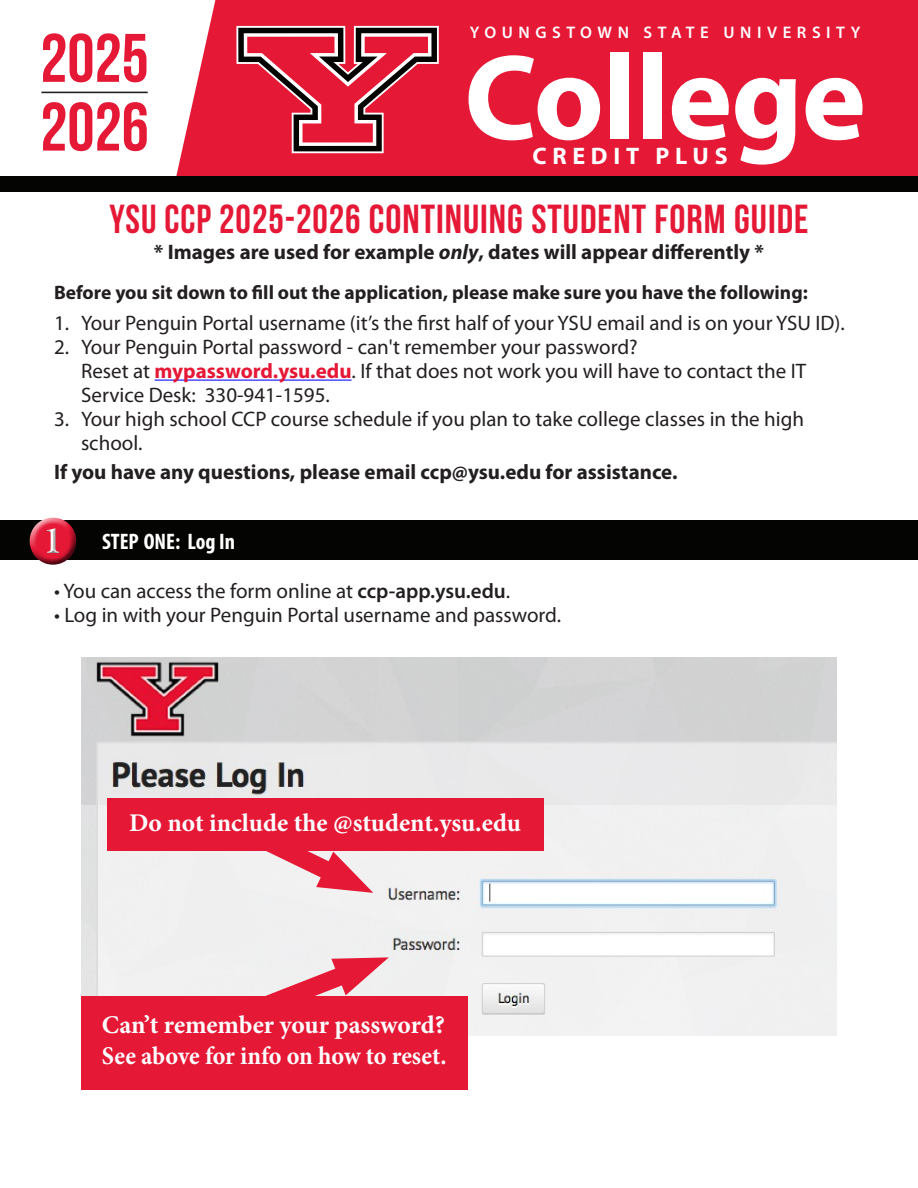
<style>
.page{position:relative;width:918px;height:1188px;background:#fff}
.page>*{position:absolute;margin:0;border:0;box-sizing:border-box;transform-origin:0 0}
.t1{font:700 122.4px "Myriad Pro";letter-spacing:-.01em;color:#fff}
.t2{font:700 68.4px/68.7px "Bebas Neue";color:#e51836}
.t3{font:700 40.5px "Bebas Neue";letter-spacing:.025em;color:#e51836;scale:.96 1}
.t4{font:700 25.5px/30.6px "Minion Pro";letter-spacing:-.005em;color:#fff}
.t5{font:700 24px "Myriad Pro";letter-spacing:.24em;color:#fff}
.t6{font:700 condensed 22.5px "Myriad Pro";color:#fff}
.t7{font:21px/24px "Myriad Pro";color:#231f20}
.t8{font:700 21px "Myriad Pro";color:#231f20}
.t9{font:700 19.5px "Myriad Pro";color:#231f20}
.t10{font:600 16.8px "Myriad Pro";letter-spacing:.33em;color:#fff}
.s1{font-style:italic}
.s2{font-weight:700;color:#e51836}
.s3{font-family:"Minion Pro";font-stretch:normal;font-size:39.3px}
.s4{font-weight:600}
</style>
<div class="page">
<hr style="left:155px;top:380px;width:197px;height:1px;background:#00f">
<div style="left:0;top:520px;width:918px;height:40px;background:#040503"></div>
<div style="left:29px;top:516px;width:49px;height:38px;background:#fff;opacity:.75"></div>
<div style="left:29px;top:524px;width:49px;height:43px;background:#231f20;opacity:.75"></div>
<div style="left:39px;top:520px;width:29px;height:36px;background:#fff;opacity:.75"></div>
<div style="left:39px;top:523px;width:29px;height:38px;background:#231f20;opacity:.75"></div>
<img style="left:81px;top:657px;width:756px;height:378px">
<div style="left:107px;top:798px;width:436px;height:53px;background:#e51836"></div>
<svg style="left:231px;top:851px;width:142px;height:52px"></svg>
<div style="left:81px;top:996px;width:387px;height:94px;background:#e51836"></div>
<svg style="left:244px;top:946px;width:145px;height:50px"></svg>
<div style="left:55px;top:0;width:863px;height:187px;background:#e51836"></div>
<svg style="left:41px;top:0;width:174px;height:176px"></svg>
<div style="left:0;top:176px;width:918px;height:16px;background:#040503"></div>
<hr style="left:41px;top:92px;width:107px;height:1px;background:#231f20">
<svg style="left:236px;top:26px;width:203px;height:127px"></svg>
<p class="t2" style="left:40px;top:23px;width:110px">2025<br>2026</p>
<p class="t10" style="left:470px;top:22px;width:392px">YOUNGSTOWN STATE UNIVERSITY</p>
<p class="t1" style="left:464px;top:18px;width:403px">College</p>
<p class="t5" style="left:532px;top:140px;width:197px">CREDIT PLUS</p>
<p class="t3" style="left:109px;top:197px;width:730px">YSU CCP 2025-2026 CONTINUING STUDENT FORM GUIDE</p>
<p class="t8" style="left:154px;top:239px;width:612px">* Images are used for example <span class="s1">only</span>, dates will appear differently *</p>
<p class="t9" style="left:54px;top:280px;width:755px">Before you sit down to fill out the application, please make sure you have the following:</p>
<p class="t7" style="left:54px;top:311px;width:792px">1. Your Penguin Portal username (it’s the first half of your YSU email and is on your YSU ID).</p>
<p class="t7" style="left:81px;top:335px;width:727px;text-indent:-27px">2. Your Penguin Portal password - can't remember your password?<br>Reset at <span class="s2">mypassword.ysu.edu</span>. If that does not work you will have to contact the IT<br>Service Desk: 330-941-1595.</p>
<p class="t7" style="left:81px;top:407px;width:725px;text-indent:-27px">3. Your high school CCP course schedule if you plan to take college classes in the high school.</p>
<p class="t8" style="left:54px;top:458px;width:625px">If you have any questions, please email ccp@ysu.edu for assistance.</p>
<p class="t6" style="left:43px;top:527px;width:194px"><span class="s3">1</span> STEP ONE: Log In</p>
<p class="t7" style="left:54px;top:579px;width:458px">• You can access the form online at <span class="s4">ccp-app.ysu.edu</span>.</p>
<p class="t7" style="left:54px;top:603px;width:509px">• Log in with your Penguin Portal username and password.</p>
<p class="t4" style="left:129px;top:807px;width:394px">Do not include the @student.ysu.edu</p>
<p class="t4" style="left:102px;top:1010px;width:346px">Can’t remember your password?<br>See above for info on how to reset.</p>
</div>
